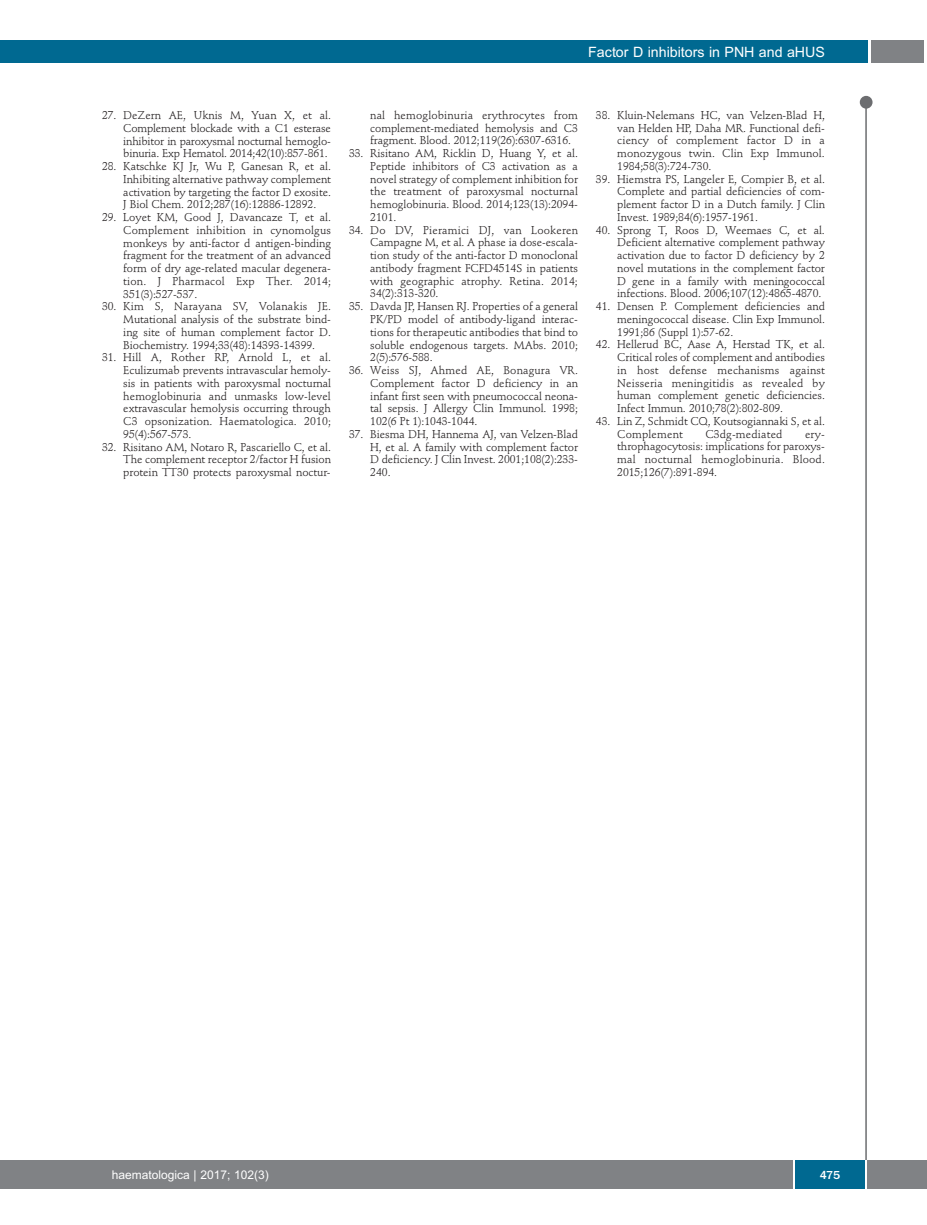
<style>
.page{position:relative;width:927px;height:1225px;background:#fff}
.page>*{position:absolute;margin:0;border:0;box-sizing:border-box;transform-origin:0 0}
.t1{font:14.25px "Arial";color:#fff}
.t2{font:12px "Arial";color:#fff}
.t3{font:500 12px "Franklin Gothic";color:#fff}
.t4{font:11.25px/12.8px "Stempel Schneidler";letter-spacing:-.005em;color:#231f20;text-align:justify}
.t5{font:11.25px "Stempel Schneidler";letter-spacing:.015em;color:#231f20}
</style>
<div class="page">
<div style="left:860px;top:96px;width:12px;height:13px;background:#6c6d70;border-radius:50%"></div>
<hr style="left:865px;top:98px;width:2px;height:1062px;background:#6c6d70">
<div style="left:871px;top:40px;width:52px;height:22px;background:#808285"></div>
<div style="left:18px;top:40px;width:849px;height:22px;background:#006991"></div>
<div style="left:17px;top:1160px;width:910px;height:28px;background:#808285"></div>
<div style="left:795px;top:1160px;width:70px;height:28px;background:#006991"></div>
<hr style="left:793px;top:1160px;width:2px;height:28px;background:#fff">
<hr style="left:865px;top:1160px;width:2px;height:28px;background:#fff">
<div style="left:0;top:40px;width:19px;height:22px;background:#006991"></div>
<div style="left:0;top:1160px;width:18px;height:28px;background:#808285"></div>
<p class="t1" style="left:588px;top:44px;width:238px">Factor D inhibitors in PNH and aHUS</p>
<p class="t4" style="left:123px;top:110px;width:209px;text-indent:-21px">27. DeZern AE, Uknis M, Yuan X, et al.<br>Complement blockade with a C1 esterase inhibitor in paroxysmal nocturnal hemoglo&shy;binuria. Exp Hematol. 2014;42(10):857-861.</p>
<p class="t4" style="left:123px;top:161px;width:209px;text-indent:-21px">28. Katschke KJ Jr, Wu P, Ganesan R, et al.<br>Inhibiting alternative pathway complement activation by targeting the factor D exosite.<br>J Biol Chem. 2012;287(16):12886-12892.</p>
<p class="t4" style="left:123px;top:212px;width:209px;text-indent:-21px">29. Loyet KM, Good J, Davancaze T, et al.<br>Complement inhibition in cynomolgus monkeys by anti-factor d antigen-binding fragment for the treatment of an advanced form of dry age-related macular degenera&shy;tion. J Pharmacol Exp Ther. 2014; 351(3):527-537.</p>
<p class="t4" style="left:123px;top:301px;width:209px;text-indent:-21px">30. Kim S, Narayana SV, Volanakis JE.<br>Mutational analysis of the substrate bind&shy;ing site of human complement factor D.<br>Biochemistry. 1994;33(48):14393-14399.</p>
<p class="t4" style="left:123px;top:352px;width:209px;text-indent:-21px">31. Hill A, Rother RP, Arnold L, et al.<br>Eculizumab prevents intravascular hemoly&shy;sis in patients with paroxysmal nocturnal hemoglobinuria and unmasks low-level extravascular hemolysis occurring through C3 opsonization. Haematologica. 2010; 95(4):567-573.</p>
<p class="t4" style="left:123px;top:441px;width:209px;text-indent:-21px">32. Risitano AM, Notaro R, Pascariello C, et al.<br>The complement receptor 2/factor H fusion protein TT30 protects paroxysmal noctur-</p>
<p class="t4" style="left:370px;top:110px;width:209px">nal hemoglobinuria erythrocytes from complement-mediated hemolysis and C3 fragment. Blood. 2012;119(26):6307-6316.</p>
<p class="t4" style="left:370px;top:148px;width:209px;text-indent:-21px">33. Risitano AM, Ricklin D, Huang Y, et al.<br>Peptide inhibitors of C3 activation as a novel strategy of complement inhibition for the treatment of paroxysmal nocturnal hemoglobinuria. Blood. 2014;123(13):2094- 2101.</p>
<p class="t4" style="left:370px;top:225px;width:209px;text-indent:-21px">34. Do DV, Pieramici DJ, van Lookeren Campagne M, et al. A phase ia dose-escala&shy;tion study of the anti-factor D monoclonal antibody fragment FCFD4514S in patients with geographic atrophy. Retina. 2014; 34(2):313-320.</p>
<p class="t4" style="left:370px;top:301px;width:209px;text-indent:-21px">35. Davda JP, Hansen RJ. Properties of a general PK/PD model of antibody-ligand interac&shy;tions for therapeutic antibodies that bind to soluble endogenous targets. MAbs. 2010; 2(5):576-588.</p>
<p class="t4" style="left:370px;top:365px;width:209px;text-indent:-21px">36. Weiss SJ, Ahmed AE, Bonagura VR.<br>Complement factor D deficiency in an infant first seen with pneumococcal neona&shy;tal sepsis. J Allergy Clin Immunol. 1998; 102(6 Pt 1):1043-1044.</p>
<p class="t4" style="left:370px;top:428px;width:209px;text-indent:-21px">37. Biesma DH, Hannema AJ, van Velzen-Blad H, et al. A family with complement factor D deficiency. J Clin Invest. 2001;108(2):233- 240.</p>
<p class="t4" style="left:617px;top:110px;width:209px;text-indent:-21px">38. Kluin-Nelemans HC, van Velzen-Blad H, van Helden HP, Daha MR. Functional defi&shy;ciency of complement factor D in a monozygous twin. Clin Exp Immunol.<br>1984;58(3):724-730.</p>
<p class="t4" style="left:617px;top:173px;width:209px;text-indent:-21px">39. Hiemstra PS, Langeler E, Compier B, et al.<br>Complete and partial deficiencies of com&shy;plement factor D in a Dutch family. J Clin Invest. 1989;84(6):1957-1961.</p>
<p class="t4" style="left:617px;top:224px;width:209px;text-indent:-21px">40. Sprong T, Roos D, Weemaes C, et al.<br>Deficient alternative complement pathway activation due to factor D deficiency by 2 novel mutations in the complement factor D gene in a family with meningococcal infections. Blood. 2006;107(12):4865-4870.</p>
<p class="t4" style="left:617px;top:301px;width:209px;text-indent:-21px">41. Densen P. Complement deficiencies and meningococcal disease. Clin Exp Immunol.<br>1991;86 (Suppl 1):57-62.</p>
<p class="t4" style="left:617px;top:339px;width:209px;text-indent:-21px">42. Hellerud BC, Aase A, Herstad TK, et al.<br>Critical roles of complement and antibodies in host defense mechanisms against Neisseria meningitidis as revealed by human complement genetic deficiencies.<br>Infect Immun. 2010;78(2):802-809.</p>
<p class="t4" style="left:617px;top:416px;width:209px;text-indent:-21px">43. Lin Z, Schmidt CQ, Koutsogiannaki S, et al.<br>Complement</p>
<p class="t5" style="left:705px;top:429px;width:79px">C3dg-mediated</p>
<p class="t4" style="left:617px;top:428px;width:209px;text-indent:188px">ery&shy;throphagocytosis: implications for paroxys&shy;mal nocturnal hemoglobinuria. Blood.<br>2015;126(7):891-894.</p>
<p class="t2" style="left:112px;top:1167px;width:158px">haematologica | 2017; 102(3)</p>
<p class="t3" style="left:820px;top:1167px;width:22px">475</p>
</div>
